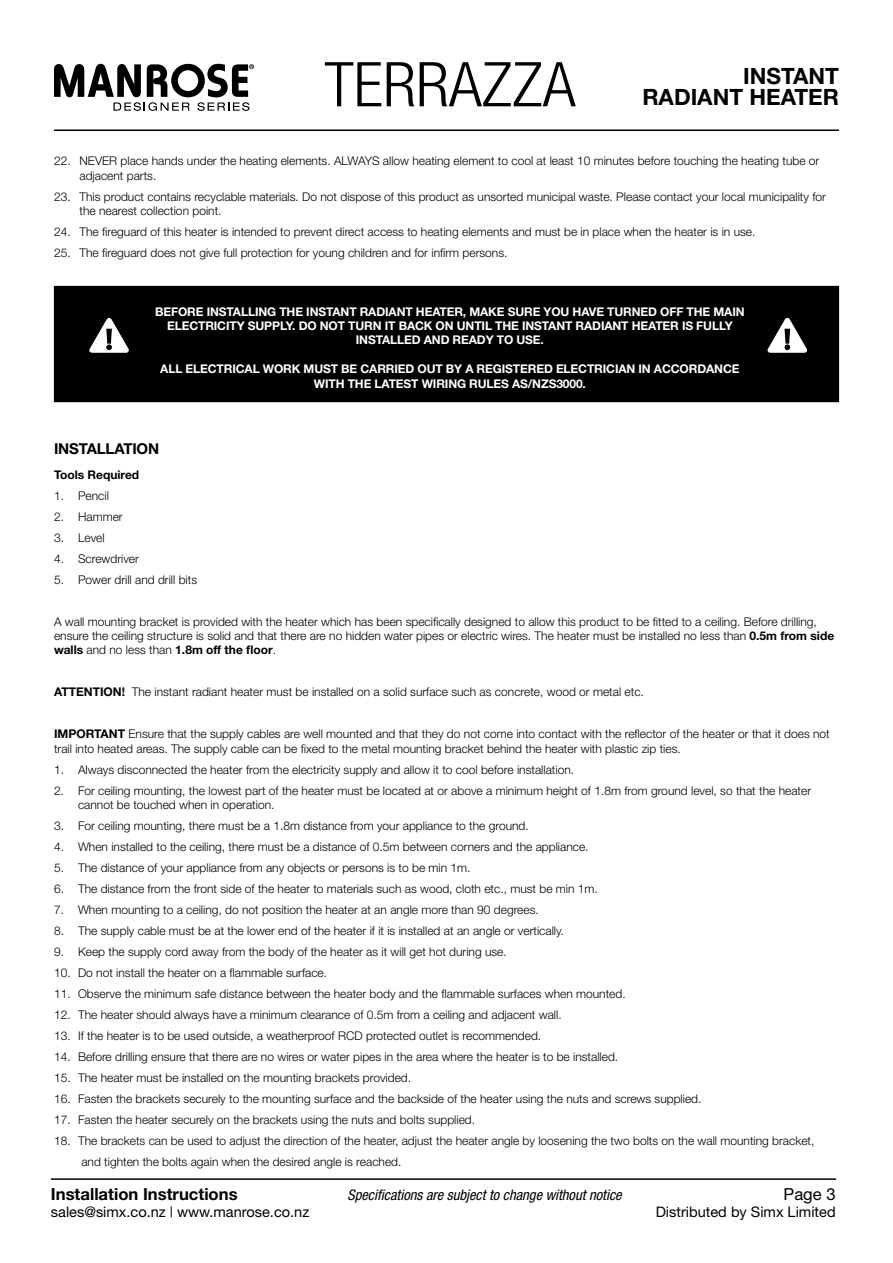
<style>
.page{position:relative;width:893px;height:1263px;background:#fff}
.page>*{position:absolute;margin:0;border:0;box-sizing:border-box;transform-origin:0 0}
.t1{font:300 condensed 61.8px "Helvetica Neue";color:#000;scale:1.07 1}
.t2{font:700 22.5px "Helvetica Neue";color:#000}
.t3{font:700 16.65px "Helvetica Neue";color:#000}
.t4{font:16.65px "Helvetica Neue";color:#000}
.t5{font:700 15px "Helvetica Neue";letter-spacing:-.01em;color:#000}
.t6{font:14.55px "Helvetica Neue";color:#000}
.t7{font:italic condensed 14.55px "Helvetica Neue";color:#000}
.t8{font:300 12px/14.4px "Helvetica Neue";color:#000}
.t9{font:700 12px/14.4px "Helvetica Neue";letter-spacing:-.01em;color:#fff;text-align:center}
.t10{font:700 12px "Helvetica Neue";color:#000}
.s1{font-weight:700}
</style>
<div class="page">
<hr style="left:54px;top:129px;width:785px;height:2px;background:#000">
<svg style="left:54px;top:64px;width:200px;height:47px"></svg>
<div style="left:54px;top:286px;width:785px;height:116px;background:#000"></div>
<svg style="left:89px;top:318px;width:40px;height:35px"></svg>
<svg style="left:767px;top:318px;width:40px;height:35px"></svg>
<hr style="left:51px;top:1178px;width:785px;height:2px;background:#000">
<h1 class="t1" style="left:324px;top:49px;width:236px">TERRAZZA</h1>
<h2 class="t2" style="left:743px;top:62px;width:97px">INSTANT</h2>
<h2 class="t2" style="left:642px;top:83px;width:198px">RADIANT HEATER</h2>
<p class="t8" style="left:80px;top:153px;width:741px;text-indent:-26px">22. NEVER place hands under the heating elements. ALWAYS allow heating element to cool at least 10 minutes before touching the heating tube or adjacent parts.</p>
<p class="t8" style="left:80px;top:189px;width:748px;text-indent:-26px">23. This product contains recyclable materials. Do not dispose of this product as unsorted municipal waste. Please contact your local municipality for the nearest collection point.</p>
<p class="t8" style="left:54px;top:224px;width:703px">24. The fireguard of this heater is intended to prevent direct access to heating elements and must be in place when the heater is in use.</p>
<p class="t8" style="left:54px;top:245px;width:455px">25. The fireguard does not give full protection for young children and for infirm persons.</p>
<p class="t9" style="left:155px;top:304px;width:591px">BEFORE INSTALLING THE INSTANT RADIANT HEATER, MAKE SURE YOU HAVE TURNED OFF THE MAIN<br>ELECTRICITY SUPPLY. DO NOT TURN IT BACK ON UNTIL THE INSTANT RADIANT HEATER IS FULLY<br>INSTALLED AND READY TO USE.</p>
<p class="t9" style="left:160px;top:361px;width:581px">ALL ELECTRICAL WORK MUST BE CARRIED OUT BY A REGISTERED ELECTRICIAN IN ACCORDANCE<br>WITH THE LATEST WIRING RULES AS/NZS3000.</p>
<p class="t5" style="left:54px;top:440px;width:107px">INSTALLATION</p>
<p class="t10" style="left:54px;top:467px;width:87px">Tools Required</p>
<p class="t8" style="left:54px;top:488px;width:56px">1. Pencil</p>
<p class="t8" style="left:54px;top:509px;width:70px">2. Hammer</p>
<p class="t8" style="left:54px;top:530px;width:52px">3. Level</p>
<p class="t8" style="left:54px;top:551px;width:86px">4. Screwdriver</p>
<p class="t8" style="left:54px;top:572px;width:145px">5. Power drill and drill bits</p>
<p class="t8" style="left:54px;top:614px;width:782px">A wall mounting bracket is provided with the heater which has been specifically designed to allow this product to be fitted to a ceiling. Before drilling, ensure the ceiling structure is solid and that there are no hidden water pipes or electric wires. The heater must be installed no less than <span class="s1">0.5m from side walls</span> and no less than <span class="s1">1.8m off the floor</span>.</p>
<p class="t8" style="left:54px;top:685px;width:591px"><span class="s1">ATTENTION!</span> The instant radiant heater must be installed on a solid surface such as concrete, wood or metal etc.</p>
<p class="t8" style="left:54px;top:727px;width:777px"><span class="s1">IMPORTANT</span> Ensure that the supply cables are well mounted and that they do not come into contact with the reflector of the heater or that it does not trail into heated areas. The supply cable can be fixed to the metal mounting bracket behind the heater with plastic zip ties.</p>
<p class="t8" style="left:54px;top:762px;width:522px">1. Always disconnected the heater from the electricity supply and allow it to cool before installation.</p>
<p class="t8" style="left:78px;top:783px;width:735px;text-indent:-24px">2. For ceiling mounting, the lowest part of the heater must be located at or above a minimum height of 1.8m from ground level, so that the heater cannot be touched when in operation.</p>
<p class="t8" style="left:54px;top:818px;width:476px">3. For ceiling mounting, there must be a 1.8m distance from your appliance to the ground.</p>
<p class="t8" style="left:54px;top:839px;width:536px">4. When installed to the ceiling, there must be a distance of 0.5m between corners and the appliance.</p>
<p class="t8" style="left:54px;top:860px;width:418px">5. The distance of your appliance from any objects or persons is to be min 1m.</p>
<p class="t8" style="left:54px;top:881px;width:545px">6. The distance from the front side of the heater to materials such as wood, cloth etc., must be min 1m.</p>
<p class="t8" style="left:54px;top:902px;width:486px">7. When mounting to a ceiling, do not position the heater at an angle more than 90 degrees.</p>
<p class="t8" style="left:54px;top:923px;width:511px">8. The supply cable must be at the lower end of the heater if it is installed at an angle or vertically.</p>
<p class="t8" style="left:54px;top:944px;width:454px">9. Keep the supply cord away from the body of the heater as it will get hot during use.</p>
<p class="t8" style="left:54px;top:965px;width:275px">10. Do not install the heater on a flammable surface.</p>
<p class="t8" style="left:54px;top:986px;width:573px">11. Observe the minimum safe distance between the heater body and the flammable surfaces when mounted.</p>
<p class="t8" style="left:54px;top:1007px;width:509px">12. The heater should always have a minimum clearance of 0.5m from a ceiling and adjacent wall.</p>
<p class="t8" style="left:54px;top:1028px;width:489px">13. If the heater is to be used outside, a weatherproof RCD protected outlet is recommended.</p>
<p class="t8" style="left:54px;top:1049px;width:566px">14. Before drilling ensure that there are no wires or water pipes in the area where the heater is to be installed.</p>
<p class="t8" style="left:54px;top:1070px;width:359px">15. The heater must be installed on the mounting brackets provided.</p>
<p class="t8" style="left:54px;top:1091px;width:649px">16. Fasten the brackets securely to the mounting surface and the backside of the heater using the nuts and screws supplied.</p>
<p class="t8" style="left:54px;top:1112px;width:423px">17. Fasten the heater securely on the brackets using the nuts and bolts supplied.</p>
<p class="t8" style="left:81px;top:1130px;width:735px;line-height:21px;text-indent:-27px">18. The brackets can be used to adjust the direction of the heater, adjust the heater angle by loosening the two bolts on the wall mounting bracket, and tighten the bolts again when the desired angle is reached.</p>
<h3 class="t3" style="left:51px;top:1183px;width:188px">Installation Instructions</h3>
<p class="t7" style="left:347px;top:1186px;width:276px">Specifications are subject to change without notice</p>
<h3 class="t4" style="left:784px;top:1184px;width:54px">Page 3</h3>
<p class="t6" style="left:51px;top:1203px;width:260px">sales@simx.co.nz | www.manrose.co.nz</p>
<p class="t6" style="left:656px;top:1203px;width:181px">Distributed by Simx Limited</p>
</div>
